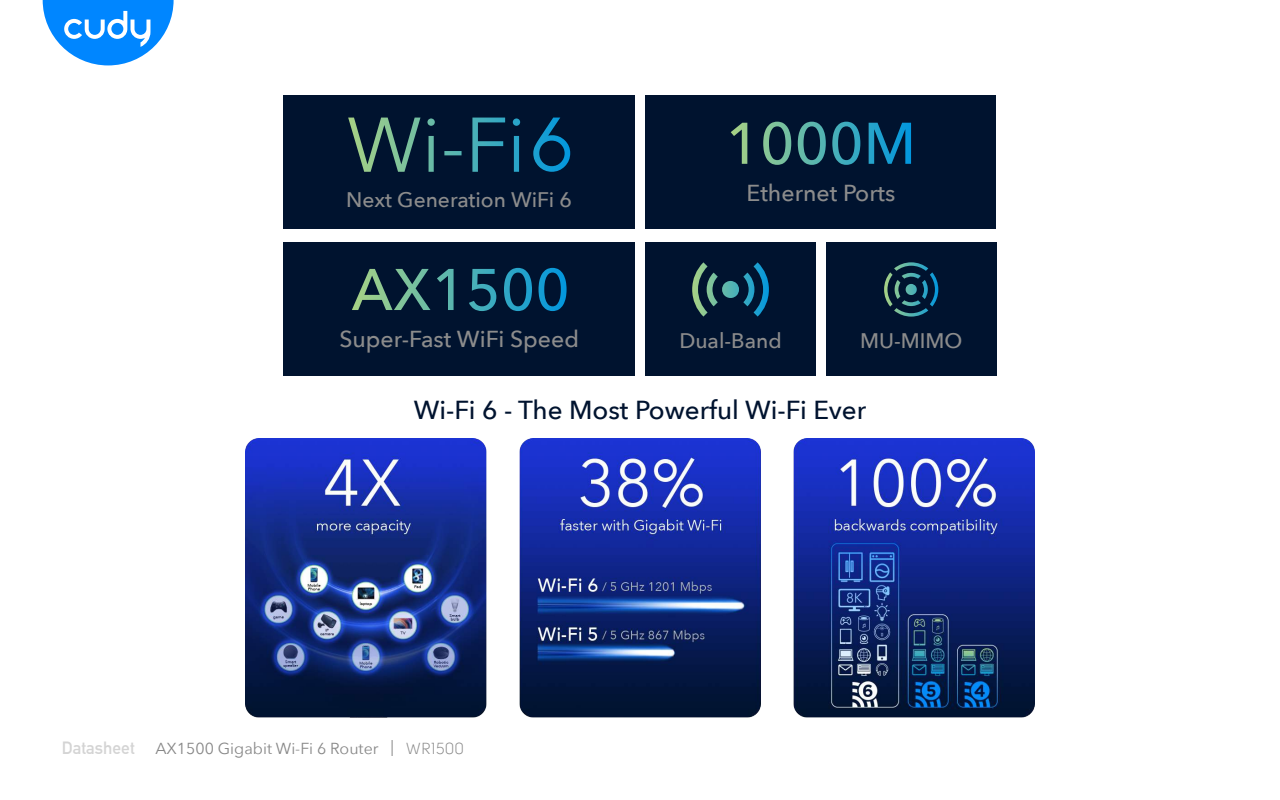
<style>
.page{position:relative;width:1280px;height:800px;background:#fff}
.page>*{position:absolute;margin:0;border:0;box-sizing:border-box;transform-origin:0 0}
.t1{font:500 26px "Avenir Next";color:#00132f}
.t2{font:500 23.1px "Avenir Next";color:#8c8c8c}
.t3{font:500 21px "Avenir Next";color:#8c8c8c}
.t4{font:15.9px "Avenir Next";color:#878787}
.s1{font-family:"DIN Alternate";font-weight:700;font-size:17.4px;color:#d4d4d4}
.s2{font-family:"Solomon"}
</style>
<div class="page">
<svg style="left:43px;top:0;width:131px;height:65px"></svg>
<img style="left:246px;top:439px;width:788px;height:279px">
<div style="left:826px;top:242px;width:170px;height:133px;background:#00132f"></div>
<div style="left:645px;top:242px;width:171px;height:133px;background:#00132f"></div>
<div style="left:284px;top:242px;width:351px;height:133px;background:#00132f"></div>
<div style="left:645px;top:96px;width:351px;height:133px;background:#00132f"></div>
<div style="left:284px;top:96px;width:351px;height:133px;background:#00132f"></div>
<svg style="left:348px;top:118px;width:222px;height:54px"></svg>
<svg style="left:763px;top:122px;width:148px;height:43px"></svg>
<svg style="left:884px;top:262px;width:54px;height:55px"></svg>
<svg style="left:692px;top:262px;width:77px;height:55px"></svg>
<svg style="left:352px;top:268px;width:215px;height:43px"></svg>
<h3 class="t3" style="left:346px;top:182px;width:227px">Next Generation WiFi 6</h3>
<h2 class="t2" style="left:747px;top:173px;width:150px">Ethernet Ports</h2>
<h2 class="t2" style="left:339px;top:319px;width:241px">Super-Fast WiFi Speed</h2>
<h3 class="t3" style="left:679px;top:323px;width:104px">Dual-Band</h3>
<h3 class="t3" style="left:860px;top:323px;width:104px">MU-MIMO</h3>
<h1 class="t1" style="left:414px;top:388px;width:454px">Wi-Fi 6 - The Most Powerful Wi-Fi Ever</h1>
<p class="t4" style="left:62px;top:735px;width:404px"><span class="s1">Datasheet</span> AX1500 Gigabit Wi-Fi 6 Router | <span class="s2">WR1500</span></p>
</div>
